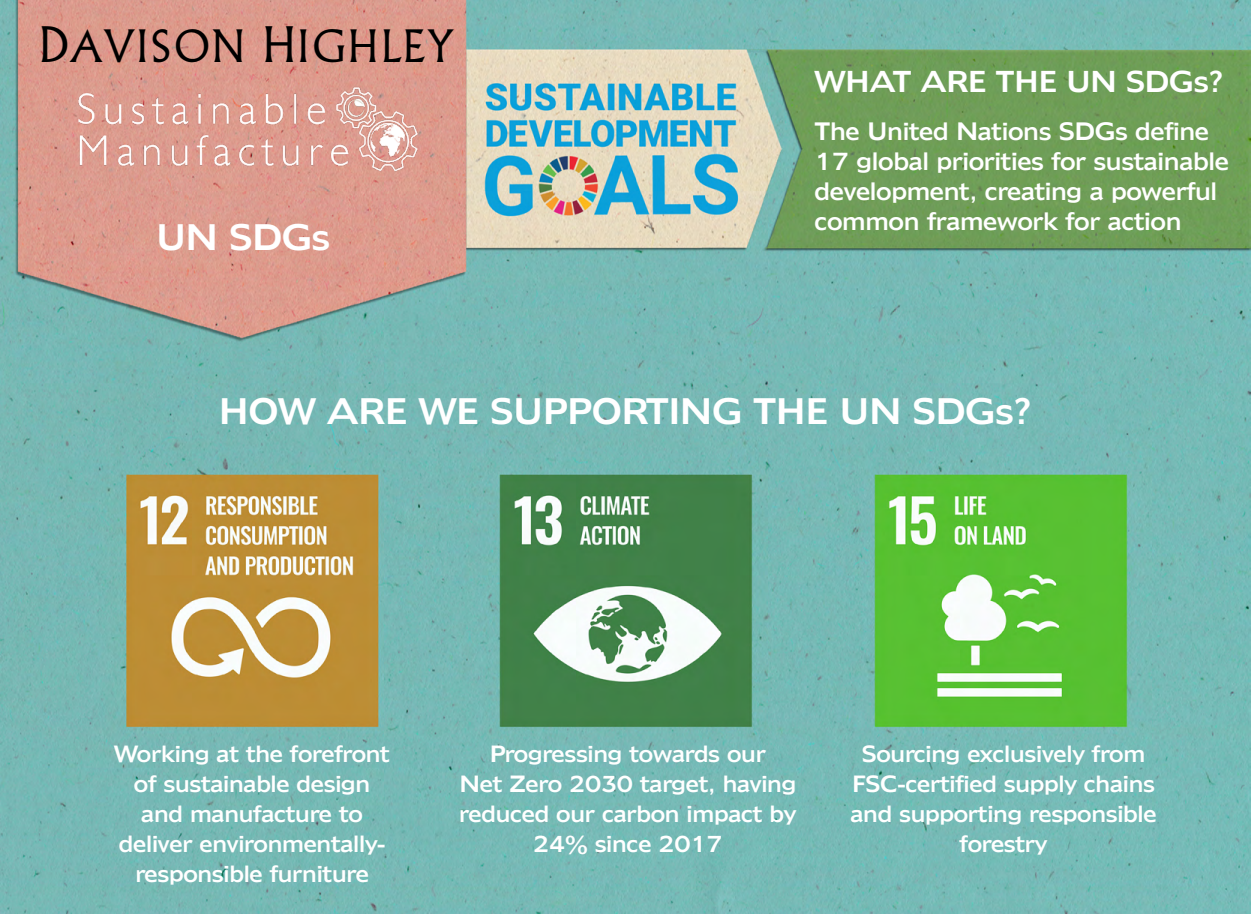
<style>
.page{position:relative;width:1251px;height:914px;background:#fff}
.page>*{position:absolute;margin:0;border:0;box-sizing:border-box;transform-origin:0 0}
.t1{font:300 43.05px "Flareserif 821 BT";letter-spacing:.05em;color:#000}
.t2{font:33px "Humanist 970 BT Roman C";letter-spacing:-.075em;color:#fff}
.t3{font:27px "Humanist 970 BT Roman C";letter-spacing:-.075em;color:#fff}
.t4{font:22.5px/30px "Humanist 970 BT Roman C";letter-spacing:-.075em;color:#fff}
.t5{font:21px/30px "Humanist 970 BT Roman C";letter-spacing:-.075em;color:#fff;text-align:center}
.s1{font-size:47.25px}
</style>
<div class="page">
<img style="left:0;top:0;width:1251px;height:913px">
<img style="left:62px;top:81px;width:365px;height:101px">
<h1 class="t1" style="left:39px;top:19px;width:415px"><span class="s1">D</span>AVISON <span class="s1">H</span>I HLEY</h1>
<h1 class="t1" style="left:312px;top:19px;width:35px">G</h1>
<h2 class="t2" style="left:155px;top:215px;width:178px">UN SDGs</h2>
<p class="t3" style="left:814px;top:64px;width:412px">WHAT ARE THE UN SDGs?</p>
<p class="t4" style="left:814px;top:116px;width:417px">The United Nations SDGs define<br>17 global priorities for sustainable development, creating a powerful common framework for action</p>
<h2 class="t2" style="left:218px;top:388px;width:816px">HOW ARE WE SUPPORTING THE UN SDGs?</h2>
<p class="t5" style="left:114px;top:738px;width:278px">Working at the forefront of sustainable design and manufacture to deliver environmentally&shy;responsible furniture</p>
<p class="t5" style="left:458px;top:738px;width:340px">Progressing towards our<br>Net Zero 2030 target, having reduced our carbon impact by<br>24% since 2017</p>
<p class="t5" style="left:850px;top:738px;width:309px">Sourcing exclusively from<br>FSC-certified supply chains and supporting responsible forestry</p>
</div>
